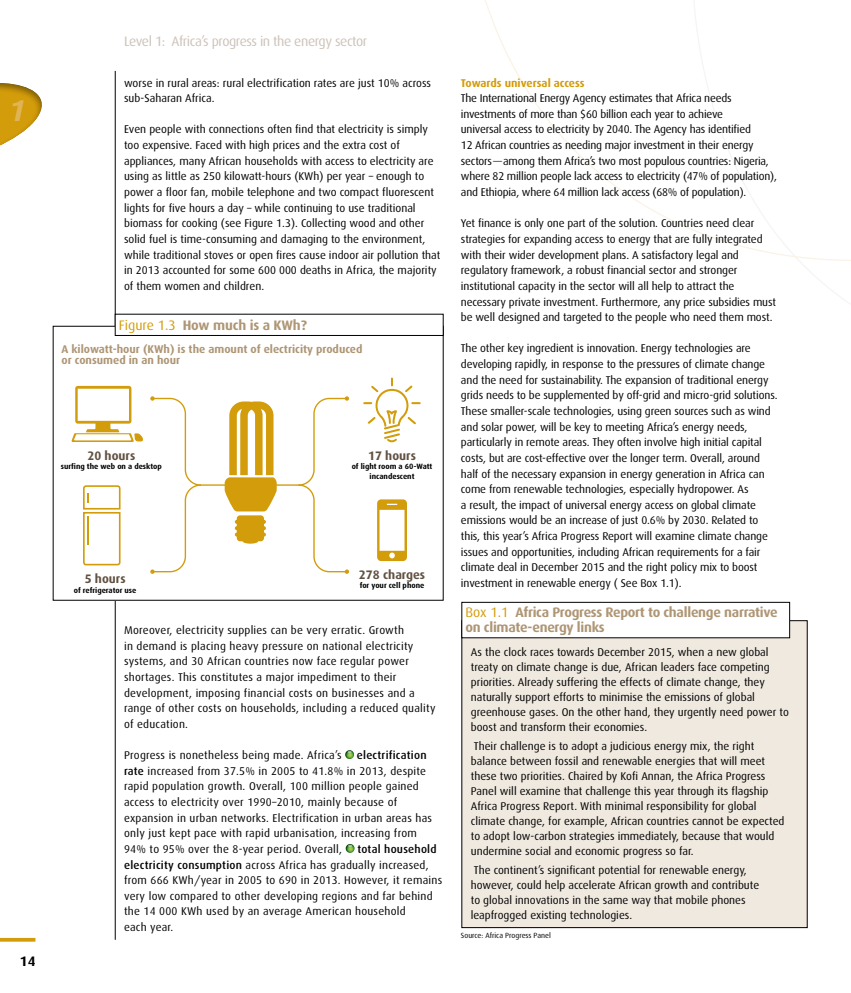
<style>
.page{position:relative;width:851px;height:993px;background:#fff}
.page>*{position:absolute;margin:0;border:0;box-sizing:border-box;transform-origin:0 0}
.t1{font:italic 700 30px "Dax";color:#dfb454}
.t2{font:700 13.75px/15px "Dax";letter-spacing:-.02em;color:#ae9675}
.t3{font:13.75px "Dax";letter-spacing:-.03em;color:#ccc2b9}
.t4{font:700 13.75px "Dax";color:#000}
.t5{font:700 12.38px "Dax";color:#615142}
.t6{font:11.25px/15.6px "Dax";color:#000}
.t7{font:11.25px/15.6px "Dax";letter-spacing:.02em;color:#000}
.t8{font:11.25px/15.6px "Dax";letter-spacing:-.02em;color:#000}
.t9{font:700 11.25px/11.2px "Dax";color:#ae9675}
.t10{font:700 11.25px "Dax";color:#d39c0a}
.t11{font:700 7.75px/9.2px "Dax";color:#000;text-align:center}
.t12{font:7.5px "Dax";color:#000}
.s1{font-weight:400;color:#d39c0a}
.s2{font-weight:500}
</style>
<div class="page">
<svg style="left:389px;top:1px;width:461px;height:348px"></svg>
<svg style="left:345px;top:750px;width:9px;height:8px"></svg>
<svg style="left:345px;top:844px;width:9px;height:8px"></svg>
<svg style="left:0;top:937px;width:35px;height:4px"></svg>
<hr style="left:115px;top:71px;width:1px;height:868px;background:#000">
<svg style="left:0;top:83px;width:42px;height:63px"></svg>
<div style="left:53px;top:326px;width:390px;height:274px;background:#fff"></div>
<div style="left:115px;top:314px;width:328px;height:21px;background:#fff"></div>
<svg style="left:363px;top:377px;width:57px;height:66px"></svg>
<svg style="left:377px;top:499px;width:30px;height:62px"></svg>
<svg style="left:71px;top:386px;width:72px;height:56px"></svg>
<svg style="left:83px;top:485px;width:38px;height:81px"></svg>
<hr style="left:87px;top:515px;width:2px;height:29px;background:#d39c0a">
<svg style="left:225px;top:401px;width:52px;height:142px"></svg>
<hr style="left:250px;top:484px;width:50px;height:1px;background:#d39c0a">
<svg style="left:297px;top:396px;width:52px;height:177px"></svg>
<hr style="left:199px;top:484px;width:51px;height:1px;background:#d39c0a">
<svg style="left:150px;top:396px;width:52px;height:177px"></svg>
<div style="left:461px;top:620px;width:346px;height:307px;background:#f0e9e0"></div>
<div style="left:461px;top:602px;width:328px;height:35px;background:#fff"></div>
<div style="left:461px;top:602px;width:328px;height:35px;border:1px solid #000"></div>
<h1 class="t1" style="left:9px;top:94px;width:19px">1</h1>
<p class="t4" style="left:20px;top:953px;width:17px">14</p>
<p class="t3" style="left:124px;top:34px;width:245px">Level 1: Africa’s progress in the energy sector</p>
<p class="t6" style="left:124px;top:75px;width:308px">worse in rural areas: rural electrification rates are just 10% across sub-Saharan Africa.</p>
<p class="t6" style="left:124px;top:122px;width:318px">Even people with connections often find that electricity is simply too expensive. Faced with high prices and the extra cost of appliances, many African households with access to electricity are using as little as 250 kilowatt-hours (KWh) per year – enough to power a floor fan, mobile telephone and two compact fluorescent lights for five hours a day – while continuing to use traditional biomass for cooking (see Figure 1.3). Collecting wood and other solid fuel is time-consuming and damaging to the environment, while traditional stoves or open fires cause indoor air pollution that in 2013 accounted for some 600 000 deaths in Africa, the majority of them women and children.</p>
<p class="t2" style="left:119px;top:318px;width:189px"><span class="s1">Figure 1.3</span> How much is a KWh?</p>
<p class="t9" style="left:61px;top:343px;width:302px">A kilowatt-hour (KWh) is the amount of electricity produced or consumed in an hour</p>
<p class="t5" style="left:87px;top:448px;width:49px">20 hours</p>
<p class="t11" style="left:61px;top:461px;width:103px">surfing the web on a desktop</p>
<p class="t5" style="left:85px;top:572px;width:42px">5 hours</p>
<p class="t11" style="left:74px;top:585px;width:64px">of refrigerator use</p>
<p class="t5" style="left:368px;top:449px;width:49px">17 hours</p>
<p class="t11" style="left:351px;top:462px;width:82px">of light room a 60-Watt incandescent</p>
<p class="t5" style="left:359px;top:567px;width:68px">278 charges</p>
<p class="t11" style="left:359px;top:580px;width:66px">for your cell phone</p>
<p class="t7" style="left:124px;top:622px;width:313px">Moreover, electricity supplies can be very erratic. Growth<br>in demand is placing heavy pressure on national electricity systems, and 30 African countries now face regular power shortages. This constitutes a major impediment to their development, imposing financial costs on businesses and a range of other costs on households, including a reduced quality of education.</p>
<p class="t7" style="left:124px;top:747px;width:219px">Progress is nonetheless being made. Africa’s</p>
<p class="t7" style="left:124px;top:747px;width:309px;text-indent:233px"><span class="s2">electrification rate</span> increased from 37.5% in 2005 to 41.8% in 2013, despite rapid population growth. Overall, 100 million people gained access to electricity over 1990–2010, mainly because of expansion in urban networks. Electrification in urban areas has only just kept pace with rapid urbanisation, increasing from 94% to 95% over the 8-year period. Overall,</p>
<p class="t7" style="left:124px;top:841px;width:319px;text-indent:233px"><span class="s2">total household electricity consumption</span> across Africa has gradually increased, from 666 KWh/year in 2005 to 690 in 2013. However, it remains very low compared to other developing regions and far behind the 14 000 KWh used by an average American household<br>each year.</p>
<p class="t10" style="left:461px;top:76px;width:125px">Towards universal access</p>
<p class="t8" style="left:461px;top:91px;width:317px">The International Energy Agency estimates that Africa needs investments of more than $60 billion each year to achieve<br>universal access to electricity by 2040. The Agency has identified<br>12 African countries as needing major investment in their energy sectors—among them Africa’s two most populous countries: Nigeria, where 82 million people lack access to electricity (47% of population), and Ethiopia, where 64 million lack access (68% of population).</p>
<p class="t6" style="left:461px;top:216px;width:316px">Yet finance is only one part of the solution. Countries need clear strategies for expanding access to energy that are fully integrated with their wider development plans. A satisfactory legal and regulatory framework, a robust financial sector and stronger institutional capacity in the sector will all help to attract the necessary private investment. Furthermore, any price subsidies must be well designed and targeted to the people who need them most.</p>
<p class="t6" style="left:461px;top:341px;width:318px">The other key ingredient is innovation. Energy technologies are developing rapidly, in response to the pressures of climate change and the need for sustainability. The expansion of traditional energy grids needs to be supplemented by off-grid and micro-grid solutions.<br>These smaller-scale technologies, using green sources such as wind and solar power, will be key to meeting Africa’s energy needs, particularly in remote areas. They often involve high initial capital costs, but are cost-effective over the longer term. Overall, around half of the necessary expansion in energy generation in Africa can come from renewable technologies, especially hydropower. As<br>a result, the impact of universal energy access on global climate emissions would be an increase of just 0.6% by 2030. Related to this, this year’s Africa Progress Report will examine climate change issues and opportunities, including African requirements for a fair climate deal in December 2015 and the right policy mix to boost investment in renewable energy ( See Box 1.1).</p>
<p class="t2" style="left:465px;top:605px;width:313px"><span class="s1">Box 1.1</span> Africa Progress Report to challenge narrative on climate-energy links</p>
<p class="t6" style="left:471px;top:644px;width:319px;line-height:15px">As the clock races towards December 2015, when a new global treaty on climate change is due, African leaders face competing priorities. Already suffering the effects of climate change, they naturally support efforts to minimise the emissions of global greenhouse gases. On the other hand, they urgently need power to boost and transform their economies.</p>
<p class="t6" style="left:471px;top:738px;width:315px;line-height:15px">Their challenge is to adopt a judicious energy mix, the right balance between fossil and renewable energies that will meet these two priorities. Chaired by Kofi Annan, the Africa Progress Panel will examine that challenge this year through its flagship Africa Progress Report. With minimal responsibility for global climate change, for example, African countries cannot be expected to adopt low-carbon strategies immediately, because that would undermine social and economic progress so far.</p>
<p class="t6" style="left:471px;top:861px;width:290px;line-height:15px">The continent’s significant potential for renewable energy, however, could help accelerate African growth and contribute to global innovations in the same way that mobile phones leapfrogged existing technologies.</p>
<p class="t12" style="left:461px;top:930px;width:91px">Source: Africa Progress Panel</p>
</div>
